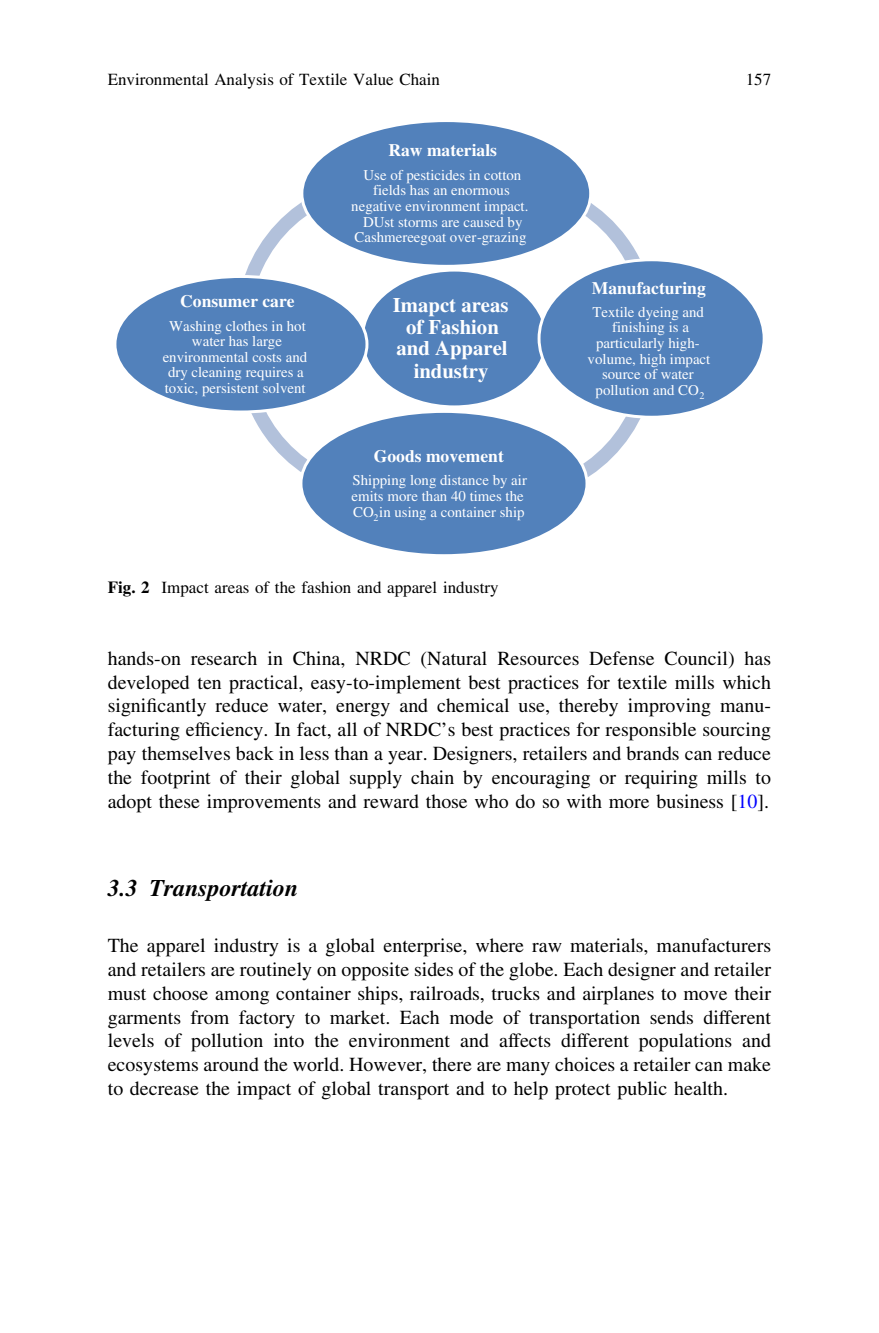
<style>
.page{position:relative;width:879px;height:1333px;background:#fff}
.page>*{position:absolute;margin:0;border:0;box-sizing:border-box;transform-origin:0 0}
.t1{font:24px "Adv GTIMES BI";color:#000}
.t2{font:700 20.6px/22px "Times";color:#fff;text-align:center}
.t3{font:20px/24px "Adv GTIMES R";color:#000;text-align:justify}
.t4{font:700 17.6px "Times";color:#fff}
.t5{font:17px "Adv GTIMES R";color:#000}
.t6{font:14.8px/15.6px "Times";color:#fff;text-align:center}
.s1{font-family:"Adv GTIMES B"}
.s2{color:#00f}
</style>
<div class="page">
<svg style="left:245px;top:203px;width:396px;height:274px"></svg>
<div style="left:362px;top:270px;width:184px;height:137px;background:#5281bb;border-radius:50%"></div>
<div style="left:302px;top:121px;width:289px;height:145px;background:#5281bb;border-radius:50%"></div>
<div style="left:539px;top:260px;width:225px;height:157px;background:#5281bb;border-radius:50%"></div>
<div style="left:301px;top:411px;width:286px;height:144px;background:#5281bb;border-radius:50%"></div>
<div style="left:115px;top:276px;width:252px;height:136px;background:#5281bb;border-radius:50%"></div>
<p class="t5" style="left:108px;top:73px;width:334px">Environmental Analysis of Textile Value Chain</p>
<p class="t5" style="left:746px;top:73px;width:27px">157</p>
<p class="t4" style="left:180px;top:295px;width:116px">Consumer care</p>
<p class="t6" style="left:163px;top:319px;width:146px">Washing clothes in hot water has large environmental costs and dry cleaning requires a toxic, persistent solvent</p>
<p class="t4" style="left:388px;top:144px;width:110px">Raw materials</p>
<p class="t6" style="left:351px;top:168px;width:179px">Use of pesticides in cotton fields has an enormous negative environment impact.<br>DUst storms are caused by<br>Cashmereegoat over-grazing</p>
<p class="t2" style="left:393px;top:296px;width:117px">Imapct areas of Fashion and Apparel industry</p>
<p class="t4" style="left:374px;top:450px;width:131px">Goods movement</p>
<p class="t6" style="left:351px;top:474px;width:177px;text-align:left">Shipping long distance by air emits more than 40 times the<br>CO<sub>2</sub>in using a container ship</p>
<p class="t5" style="left:108px;top:581px;width:392px"><span class="s1">Fig. 2</span> Impact areas of the fashion and apparel industry</p>
<p class="t4" style="left:592px;top:281px;width:115px">Manufacturing</p>
<p class="t6" style="left:587px;top:306px;width:124px">Textile dyeing and finishing is a particularly high&shy;volume, high impact source of water pollution and CO<sub>2</sub></p>
<p class="t3" style="left:108px;top:648px;width:665px">hands-on research in China, NRDC (Natural Resources Defense Council) has developed ten practical, easy-to-implement best practices for textile mills which significantly reduce water, energy and chemical use, thereby improving manu&shy;facturing efficiency. In fact, all of NRDC’s best practices for responsible sourcing pay themselves back in less than a year. Designers, retailers and brands can reduce the footprint of their global supply chain by encouraging or requiring mills to adopt these improvements and reward those who do so with more business [<span class="s2">10</span>].</p>
<p class="t1" style="left:108px;top:879px;width:192px">3.3 Transportation</p>
<p class="t3" style="left:108px;top:935px;width:665px">The apparel industry is a global enterprise, where raw materials, manufacturers and retailers are routinely on opposite sides of the globe. Each designer and retailer must choose among container ships, railroads, trucks and airplanes to move their garments from factory to market. Each mode of transportation sends different levels of pollution into the environment and affects different populations and ecosystems around the world. However, there are many choices a retailer can make to decrease the impact of global transport and to help protect public health.</p>
</div>
